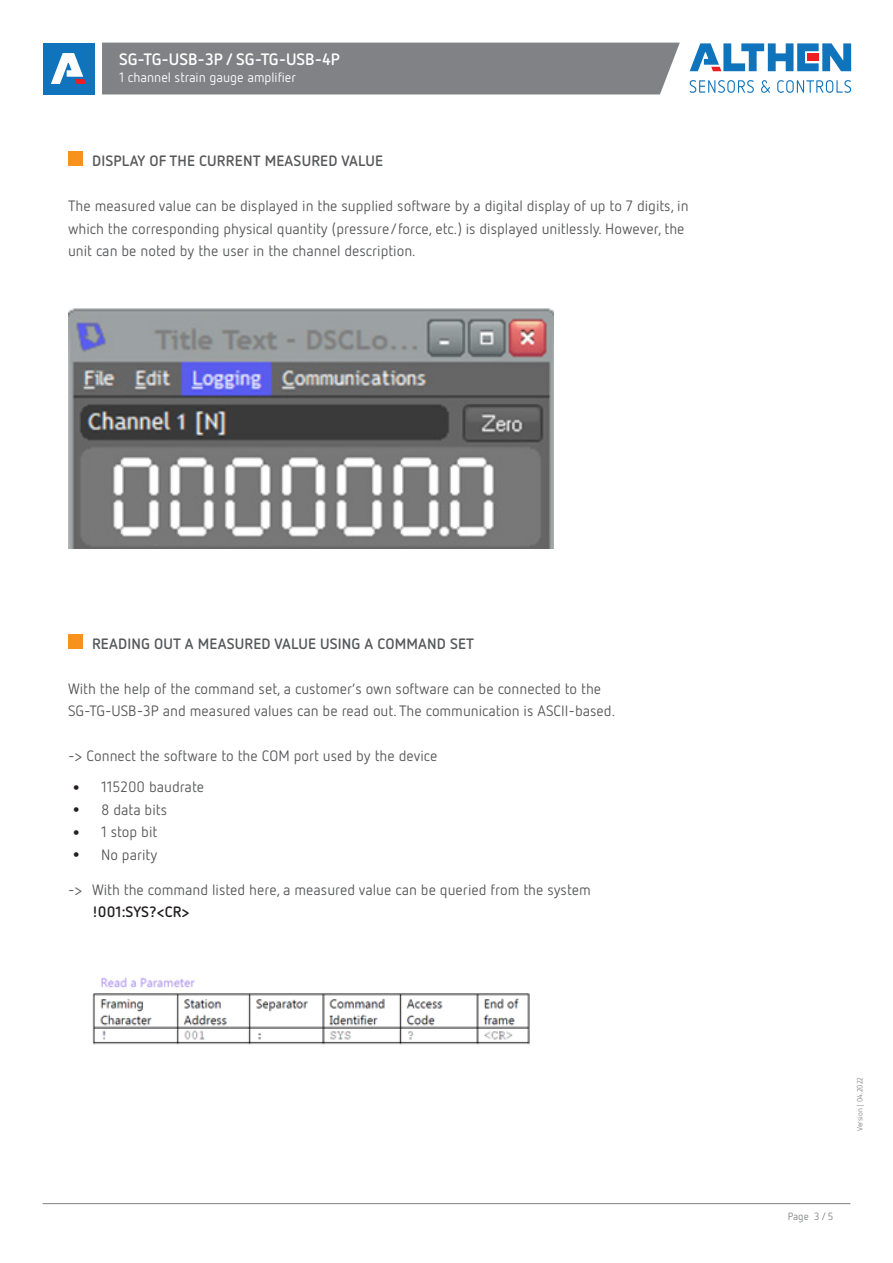
<style>
.page{position:relative;width:893px;height:1263px;background:#fff}
.page>*{position:absolute;margin:0;border:0;box-sizing:border-box;transform-origin:0 0}
._1Head_12pf_Bold{font:700 16.5px "Netto OT";color:#fff}
.FT_10pt_regular{font:15px/22.5px "Netto OT";color:#57585a}
.FT_10pt_regular-2{font:700 15px "Netto OT";letter-spacing:.01em;color:#57585a}
._1Head_12pf_Bold-2{font:13.5px "Netto OT";color:#fff}
.t1{font:10.5px "Netto OT";color:#808285}
.t2{font:7.5px "Netto OT";color:#808285}
.s1{font-size:27px;color:#231f20}
.s2{font-weight:700;color:#231f20}
</style>
<div class="page">
<div style="left:102px;top:43px;width:578px;height:51px;background:#808285"></div>
<hr style="left:43px;top:1203px;width:807px;height:1px;background:#808285">
<div style="left:43px;top:43px;width:51px;height:51px;background:#1074bc"></div>
<svg style="left:51px;top:53px;width:35px;height:31px"></svg>
<svg style="left:690px;top:80px;width:64px;height:13px"></svg>
<svg style="left:761px;top:80px;width:9px;height:13px"></svg>
<svg style="left:777px;top:80px;width:74px;height:13px"></svg>
<svg style="left:690px;top:43px;width:161px;height:28px"></svg>
<div style="left:68px;top:152px;width:15px;height:14px;background:#f7931d"></div>
<div style="left:68px;top:634px;width:15px;height:14px;background:#f7931d"></div>
<img style="left:69px;top:308px;width:484px;height:241px">
<img style="left:92px;top:977px;width:438px;height:68px">
<p class="_1Head_12pf_Bold" style="left:119px;top:49px;width:223px">SG-TG-USB-3P / SG-TG-USB-4P</p>
<p class="_1Head_12pf_Bold-2" style="left:119px;top:69px;width:178px">1 channel strain gauge amplifier</p>
<p class="FT_10pt_regular-2" style="left:92px;top:152px;width:293px">DISPLAY OF THE CURRENT MEASURED VALUE</p>
<p class="FT_10pt_regular" style="left:68px;top:195px;width:622px">The measured value can be displayed in the supplied software by a digital display of up to 7 digits, in which the corresponding physical quantity (pressure/force, etc.) is displayed unitlessly. However, the unit can be noted by the user in the channel description.</p>
<p class="FT_10pt_regular-2" style="left:92px;top:634px;width:384px">READING OUT A MEASURED VALUE USING A COMMAND SET</p>
<p class="FT_10pt_regular" style="left:68px;top:677px;width:549px">With the help of the command set, a customer‘s own software can be connected to the<br>SG-TG-USB-3P and measured values can be read out. The communication is ASCII-based.</p>
<p class="FT_10pt_regular" style="left:68px;top:744px;width:371px">-&gt; Connect the software to the COM port used by the device</p>
<p class="FT_10pt_regular" style="left:69px;top:775px;width:136px"><span class="s1">•</span> 115200 baudrate</p>
<p class="FT_10pt_regular" style="left:69px;top:798px;width:99px"><span class="s1">•</span> 8 data bits</p>
<p class="FT_10pt_regular" style="left:69px;top:820px;width:90px"><span class="s1">•</span> 1 stop bit</p>
<p class="FT_10pt_regular" style="left:69px;top:843px;width:90px"><span class="s1">•</span> No parity</p>
<p class="FT_10pt_regular" style="left:92px;top:878px;width:500px;text-indent:-24px">-&gt; With the command listed here, a measured value can be queried from the system <span class="s2">!001:SYS?&lt;CR&gt;</span></p>
<p class="t2" style="left:855px;top:1131px;width:56px;rotate:-90deg">Version | 04.2022</p>
<p class="t1" style="left:788px;top:1210px;width:47px">Page 3 / 5</p>
</div>
